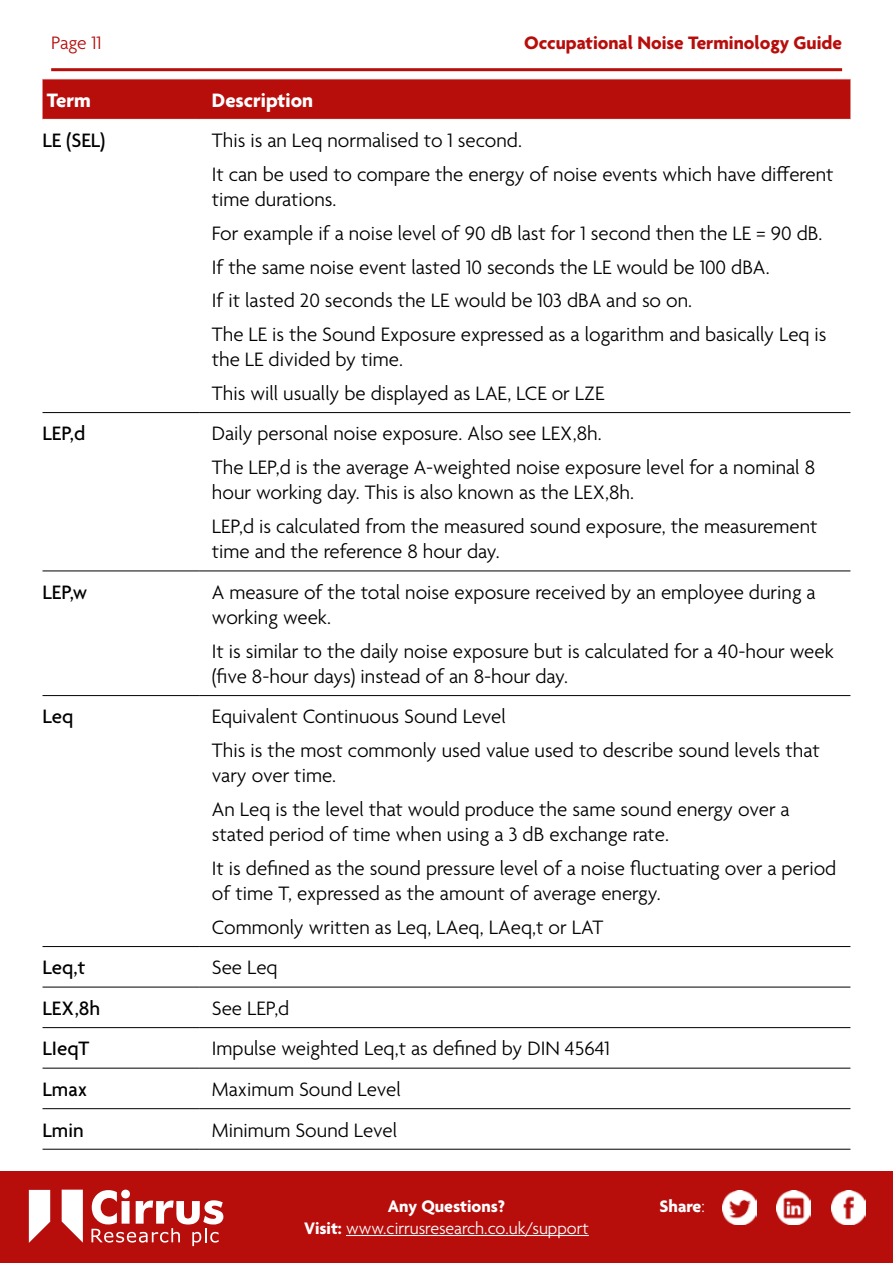
<style>
.page{position:relative;width:893px;height:1263px;background:#fff}
.page>*{position:absolute;margin:0;border:0;box-sizing:border-box;transform-origin:0 0}
.t1{font:300 21px/33.8px "Agenda";color:#000}
.t2{font:500 21px "Agenda";color:#000}
.t3{font:700 21px "Agenda";color:#fff}
.t4{font:700 19.5px "Agenda";color:#b70e0c}
.t5{font:300 19.5px "Agenda";letter-spacing:-.005em;color:#b70e0c}
.t6{font:300 18px/21.6px "Agenda";color:#fff;text-align:center}
.t7{font:700 18px "Agenda";color:#fff}
.s1{font-weight:700}
.s2{font-weight:300}
</style>
<div class="page">
<div style="left:0;top:1171px;width:893px;height:92px;background:#b70e0c"></div>
<svg style="left:29px;top:1190px;width:21px;height:53px"></svg>
<svg style="left:62px;top:1189px;width:21px;height:53px"></svg>
<svg style="left:91px;top:1189px;width:132px;height:57px"></svg>
<hr style="left:51px;top:68px;width:791px;height:3px;background:#b70e0c">
<hr style="left:346px;top:1235px;width:243px;height:1px;background:#fff">
<img style="left:831px;top:1190px;width:34px;height:34px">
<img style="left:777px;top:1190px;width:34px;height:34px">
<img style="left:722px;top:1190px;width:34px;height:34px">
<div style="left:43px;top:80px;width:807px;height:39px;background:#b70e0c"></div>
<hr style="left:43px;top:412px;width:156px;height:1px;background:#000">
<hr style="left:199px;top:412px;width:651px;height:1px;background:#000">
<hr style="left:43px;top:571px;width:156px;height:1px;background:#000">
<hr style="left:199px;top:571px;width:651px;height:1px;background:#000">
<hr style="left:43px;top:695px;width:156px;height:1px;background:#000">
<hr style="left:199px;top:695px;width:651px;height:1px;background:#000">
<hr style="left:43px;top:946px;width:156px;height:1px;background:#000">
<hr style="left:199px;top:946px;width:651px;height:1px;background:#000">
<hr style="left:43px;top:987px;width:156px;height:1px;background:#000">
<hr style="left:199px;top:987px;width:651px;height:1px;background:#000">
<hr style="left:43px;top:1027px;width:156px;height:1px;background:#000">
<hr style="left:199px;top:1027px;width:651px;height:1px;background:#000">
<hr style="left:43px;top:1068px;width:156px;height:1px;background:#000">
<hr style="left:199px;top:1068px;width:651px;height:1px;background:#000">
<hr style="left:43px;top:1108px;width:156px;height:1px;background:#000">
<hr style="left:199px;top:1108px;width:651px;height:1px;background:#000">
<hr style="left:43px;top:1149px;width:156px;height:1px;background:#000">
<hr style="left:199px;top:1149px;width:651px;height:1px;background:#000">
<p class="t5" style="left:51px;top:32px;width:52px">Page 11</p>
<p class="t4" style="left:524px;top:32px;width:319px">Occupational Noise Terminology Guide</p>
<p class="t3" style="left:47px;top:89px;width:45px">Term</p>
<p class="t3" style="left:212px;top:89px;width:103px">Description</p>
<p class="t2" style="left:43px;top:129px;width:64px">LE (SEL)</p>
<p class="t1" style="left:212px;top:125px;width:623px">This is an Leq normalised to 1 second.<br>It can be used to compare the energy of noise events which have different</p>
<p class="t1" style="left:212px;top:184px;width:616px">time durations.<br>For example if a noise level of 90 dB last for 1 second then the LE = 90 dB.<br>If the same noise event lasted 10 seconds the LE would be 100 dBA.<br>If it lasted 20 seconds the LE would be 103 dBA and so on.<br>The LE is the Sound Exposure expressed as a logarithm and basically Leq is</p>
<p class="t1" style="left:212px;top:344px;width:394px">the LE divided by time.<br>This will usually be displayed as LAE, LCE or LZE</p>
<p class="t2" style="left:43px;top:422px;width:44px">LEP,d</p>
<p class="t1" style="left:212px;top:418px;width:605px">Daily personal noise exposure. Also see LEX,8h.<br>The LEP,d is the average A-weighted noise exposure level for a nominal 8</p>
<p class="t1" style="left:212px;top:477px;width:607px">hour working day. This is also known as the LEX,8h.<br>LEP,d is calculated from the measured sound exposure, the measurement</p>
<p class="t1" style="left:212px;top:536px;width:289px">time and the reference 8 hour day.</p>
<p class="t2" style="left:43px;top:581px;width:46px">LEP,w</p>
<p class="t1" style="left:212px;top:581px;width:605px;line-height:25.2px">A measure of the total noise exposure received by an employee during a working week.</p>
<p class="t1" style="left:212px;top:640px;width:623px;line-height:25.2px">It is similar to the daily noise exposure but is calculated for a 40-hour week (five 8-hour days) instead of an 8-hour day.</p>
<p class="t2" style="left:43px;top:705px;width:32px">Leq</p>
<p class="t1" style="left:212px;top:701px;width:609px">Equivalent Continuous Sound Level<br>This is the most commonly used value used to describe sound levels that</p>
<p class="t1" style="left:212px;top:760px;width:579px">vary over time.<br>An Leq is the level that would produce the same sound energy over a</p>
<p class="t1" style="left:212px;top:819px;width:626px">stated period of time when using a 3 dB exchange rate.<br>It is defined as the sound pressure level of a noise fluctuating over a period</p>
<p class="t1" style="left:212px;top:878px;width:450px">of time T, expressed as the amount of average energy.<br>Commonly written as Leq, LAeq, LAeq,t or LAT</p>
<p class="t2" style="left:43px;top:956px;width:44px">Leq,t</p>
<p class="t1" style="left:212px;top:952px;width:67px">See Leq</p>
<p class="t2" style="left:43px;top:997px;width:59px">LEX,8h</p>
<p class="t1" style="left:212px;top:992px;width:79px">See LEP,d</p>
<p class="t2" style="left:43px;top:1037px;width:48px">LIeqT</p>
<p class="t1" style="left:212px;top:1033px;width:399px">Impulse weighted Leq,t as defined by DIN 45641</p>
<p class="t2" style="left:43px;top:1078px;width:46px">Lmax</p>
<p class="t1" style="left:212px;top:1074px;width:190px">Maximum Sound Level</p>
<p class="t2" style="left:43px;top:1118px;width:43px">Lmin</p>
<p class="t1" style="left:212px;top:1114px;width:187px">Minimum Sound Level</p>
<p class="t6" style="left:304px;top:1197px;width:286px"><span class="s1">Any Questions?<br>Visit:</span> www.cirrusresearch.co.uk/support</p>
<p class="t7" style="left:660px;top:1197px;width:47px">Share<span class="s2">:</span></p>
</div>
